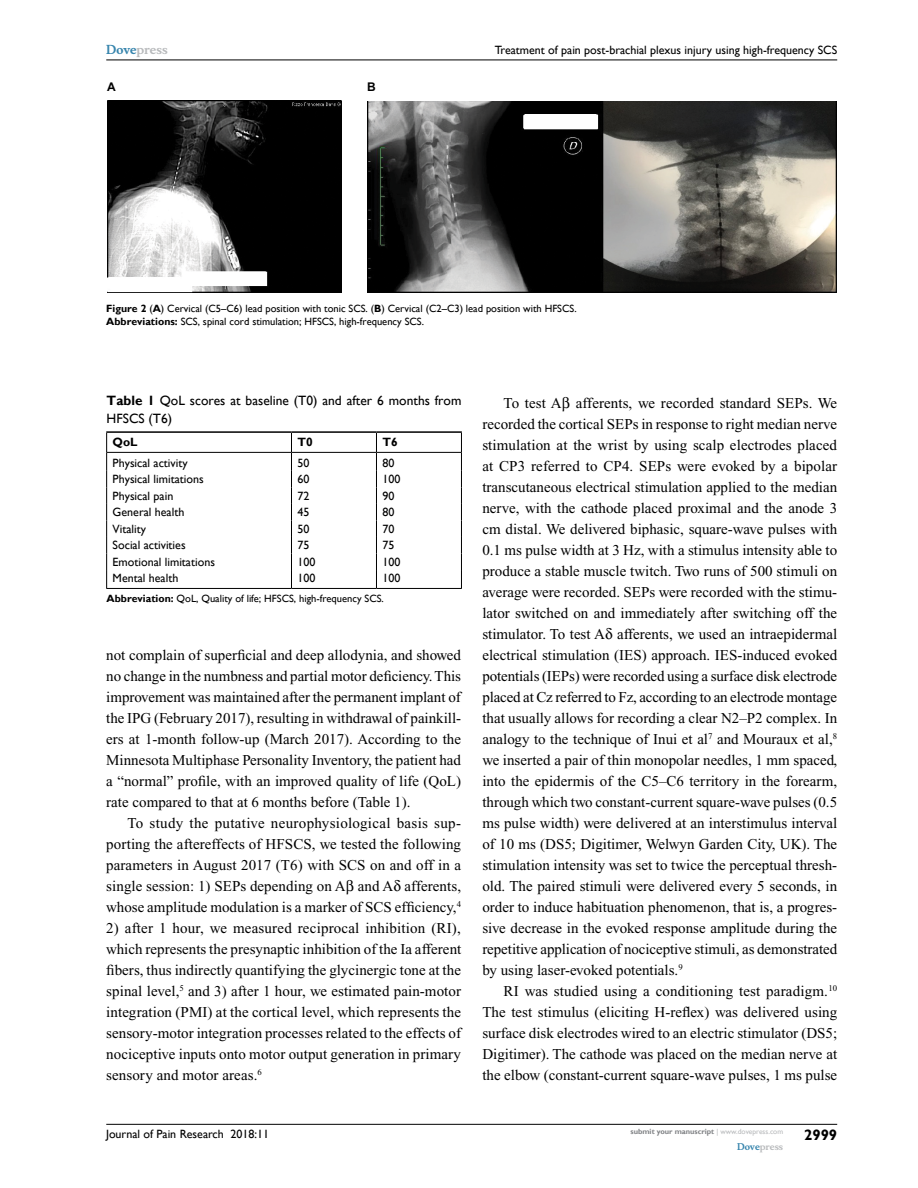
<style>
.page{position:relative;width:918px;height:1188px;background:#fff}
.page>*{position:absolute;margin:0;border:0;box-sizing:border-box;transform-origin:0 0}
.t1{font:15px/21px "Times New Roman";color:#000;text-align:justify}
.t2{font:700 15px "Gill Sans";color:#000}
.t3{font:13.5px/18px "Gill Sans";color:#000}
.t4{font:12px "Gill Sans";color:#000}
.t5{font:700 12px "Musee";color:#b8babc}
.t6{font:700 12px "Gill Sans";color:#000}
.t7{font:700 12px "Arial";color:#000}
.t8{font:10.5px/13.5px "Gill Sans";color:#000}
.t9{font:700 9px "Musee";color:#b8babc}
.t10{font:700 7.5px "Gill Sans";color:#808285}
.s1{color:#3785ad}
.s2{font-weight:700}
.s3{font-weight:400;color:#b8babc}
</style>
<div class="page">
<hr style="left:106px;top:1124px;width:731px;height:1px;background:#000">
<hr style="left:106px;top:60px;width:731px;height:1px;background:#000">
<img style="left:107px;top:101px;width:234px;height:192px">
<img style="left:367px;top:101px;width:469px;height:192px">
<hr style="left:106px;top:431px;width:185px;height:2px;background:#000">
<hr style="left:291px;top:431px;width:85px;height:2px;background:#000">
<hr style="left:376px;top:431px;width:86px;height:2px;background:#000">
<hr style="left:106px;top:452px;width:185px;height:1px;background:#000">
<hr style="left:291px;top:452px;width:85px;height:1px;background:#000">
<hr style="left:376px;top:452px;width:86px;height:1px;background:#000">
<hr style="left:106px;top:588px;width:185px;height:1px;background:#000">
<hr style="left:291px;top:588px;width:85px;height:1px;background:#000">
<hr style="left:376px;top:588px;width:86px;height:1px;background:#000">
<svg style="left:106px;top:433px;width:1px;height:155px"></svg>
<svg style="left:291px;top:433px;width:1px;height:155px"></svg>
<svg style="left:376px;top:433px;width:1px;height:155px"></svg>
<svg style="left:461px;top:433px;width:1px;height:155px"></svg>
<p class="t5" style="left:106px;top:43px;width:63px"><span class="s1">Dove</span>press</p>
<p class="t7" style="left:107px;top:78px;width:10px">A</p>
<p class="t7" style="left:367px;top:78px;width:10px">B</p>
<p class="t4" style="left:495px;top:43px;width:343px">Treatment of pain post-brachial plexus injury using high-frequency SCS</p>
<p class="t8" style="left:106px;top:302px;width:472px"><span class="s2">Figure 2</span> (<span class="s2">A</span>) Cervical (C5–C6) lead position with tonic SCS. (<span class="s2">B</span>) Cervical (C2–C3) lead position with HFSCS.<br><span class="s2">Abbreviations:</span> SCS, spinal cord stimulation; HFSCS, high-frequency SCS.</p>
<p class="t3" style="left:107px;top:392px;width:356px"><span class="s2">Table 1</span> QoL scores at baseline (T0) and after 6 months from<br>HFSCS (T6)</p>
<p class="t6" style="left:113px;top:435px;width:27px">QoL</p>
<p class="t6" style="left:297px;top:435px;width:17px">T0</p>
<p class="t6" style="left:382px;top:435px;width:17px">T6</p>
<p class="t4" style="left:113px;top:456px;width:77px">Physical activity</p>
<p class="t4" style="left:297px;top:456px;width:13px">50</p>
<p class="t4" style="left:382px;top:456px;width:13px">80</p>
<p class="t4" style="left:113px;top:472px;width:93px">Physical limitations</p>
<p class="t4" style="left:297px;top:472px;width:13px">60</p>
<p class="t4" style="left:382px;top:472px;width:19px">100</p>
<p class="t4" style="left:113px;top:489px;width:62px">Physical pain</p>
<p class="t4" style="left:297px;top:489px;width:13px">72</p>
<p class="t4" style="left:382px;top:489px;width:13px">90</p>
<p class="t4" style="left:113px;top:505px;width:73px">General health</p>
<p class="t4" style="left:297px;top:505px;width:13px">45</p>
<p class="t4" style="left:382px;top:505px;width:13px">80</p>
<p class="t4" style="left:113px;top:522px;width:35px">Vitality</p>
<p class="t4" style="left:297px;top:522px;width:13px">50</p>
<p class="t4" style="left:382px;top:522px;width:13px">70</p>
<p class="t4" style="left:113px;top:538px;width:74px">Social activities</p>
<p class="t4" style="left:297px;top:538px;width:13px">75</p>
<p class="t4" style="left:382px;top:538px;width:13px">75</p>
<p class="t4" style="left:113px;top:555px;width:104px">Emotional limitations</p>
<p class="t4" style="left:297px;top:555px;width:19px">100</p>
<p class="t4" style="left:382px;top:555px;width:19px">100</p>
<p class="t4" style="left:113px;top:571px;width:67px">Mental health</p>
<p class="t4" style="left:297px;top:571px;width:19px">100</p>
<p class="t4" style="left:382px;top:571px;width:19px">100</p>
<p class="t8" style="left:107px;top:592px;width:279px"><span class="s2">Abbreviation:</span> QoL, Quality of life; HFSCS, high-frequency SCS.</p>
<p class="t1" style="left:106px;top:644px;width:356px">not complain of superficial and deep allodynia, and showed no change in the numbness and partial motor deficiency. This improvement was maintained after the permanent implant of the IPG (February 2017), resulting in withdrawal of painkill&shy;ers at 1-month follow-up (March 2017). According to the Minnesota Multiphase Personality Inventory, the patient had a “normal” profile, with an improved quality of life (QoL) rate compared to that at 6 months before (Table 1).</p>
<p class="t1" style="left:106px;top:812px;width:356px;text-indent:21px">To study the putative neurophysiological basis sup&shy;porting the aftereffects of HFSCS, we tested the following parameters in August 2017 (T6) with SCS on and off in a single session: 1) SEPs depending on A and A afferents, whose amplitude modulation is a marker of SCS efficiency,<sup>4</sup></p>
<p class="t1" style="left:106px;top:917px;width:357px">2) after 1 hour, we measured reciprocal inhibition (RI), which represents the presynaptic inhibition of the Ia afferent fibers, thus indirectly quantifying the glycinergic tone at the spinal level,<sup>5</sup> and 3) after 1 hour, we estimated pain-motor integration (PMI) at the cortical level, which represents the sensory-motor integration processes related to the effects of nociceptive inputs onto motor output generation in primary sensory and motor areas.<sup>6</sup></p>
<p class="t1" style="left:482px;top:392px;width:356px;text-indent:21px">To test A afferents, we recorded standard SEPs. We recorded the cortical SEPs in response to right median nerve stimulation at the wrist by using scalp electrodes placed at CP3 referred to CP4. SEPs were evoked by a bipolar transcutaneous electrical stimulation applied to the median nerve, with the cathode placed proximal and the anode 3 cm distal. We delivered biphasic, square-wave pulses with 0.1 ms pulse width at 3 Hz, with a stimulus intensity able to produce a stable muscle twitch. Two runs of 500 stimuli on average were recorded. SEPs were recorded with the stimu&shy;lator switched on and immediately after switching off the stimulator. To test A afferents, we used an intraepidermal electrical stimulation (IES) approach. IES-induced evoked potentials (IEPs) were recorded using a surface disk electrode placed at Cz referred to Fz, according to an electrode montage that usually allows for recording a clear N2–P2 complex. In analogy to the technique of Inui et al<sup>7</sup> and Mouraux et al,<sup>8 </sup>we inserted a pair of thin monopolar needles, 1 mm spaced, into the epidermis of the C5–C6 territory in the forearm, through which two constant-current square-wave pulses (0.5 ms pulse width) were delivered at an interstimulus interval of 10 ms (DS5; Digitimer, Welwyn Garden City, UK). The stimulation intensity was set to twice the perceptual thresh&shy;old. The paired stimuli were delivered every 5 seconds, in order to induce habituation phenomenon, that is, a progres&shy;sive decrease in the evoked response amplitude during the repetitive application of nociceptive stimuli, as demonstrated by using laser-evoked potentials.<sup>9</sup></p>
<p class="t1" style="left:482px;top:980px;width:356px;text-indent:21px">RI was studied using a conditioning test paradigm.<sup>10<br></sup>The test stimulus (eliciting H-reflex) was delivered using surface disk electrodes wired to an electric stimulator (DS5; Digitimer). The cathode was placed on the median nerve at the elbow (constant-current square-wave pulses, 1 ms pulse</p>
<p class="t4" style="left:106px;top:1127px;width:164px">Journal of Pain Research 2018:11</p>
<p class="t10" style="left:631px;top:1127px;width:154px">submit your manuscript <span class="s3">| www.dovepress.com</span></p>
<p class="t9" style="left:737px;top:1141px;width:48px"><span class="s1">Dove</span>press</p>
<p class="t2" style="left:804px;top:1126px;width:35px">2999</p>
</div>
